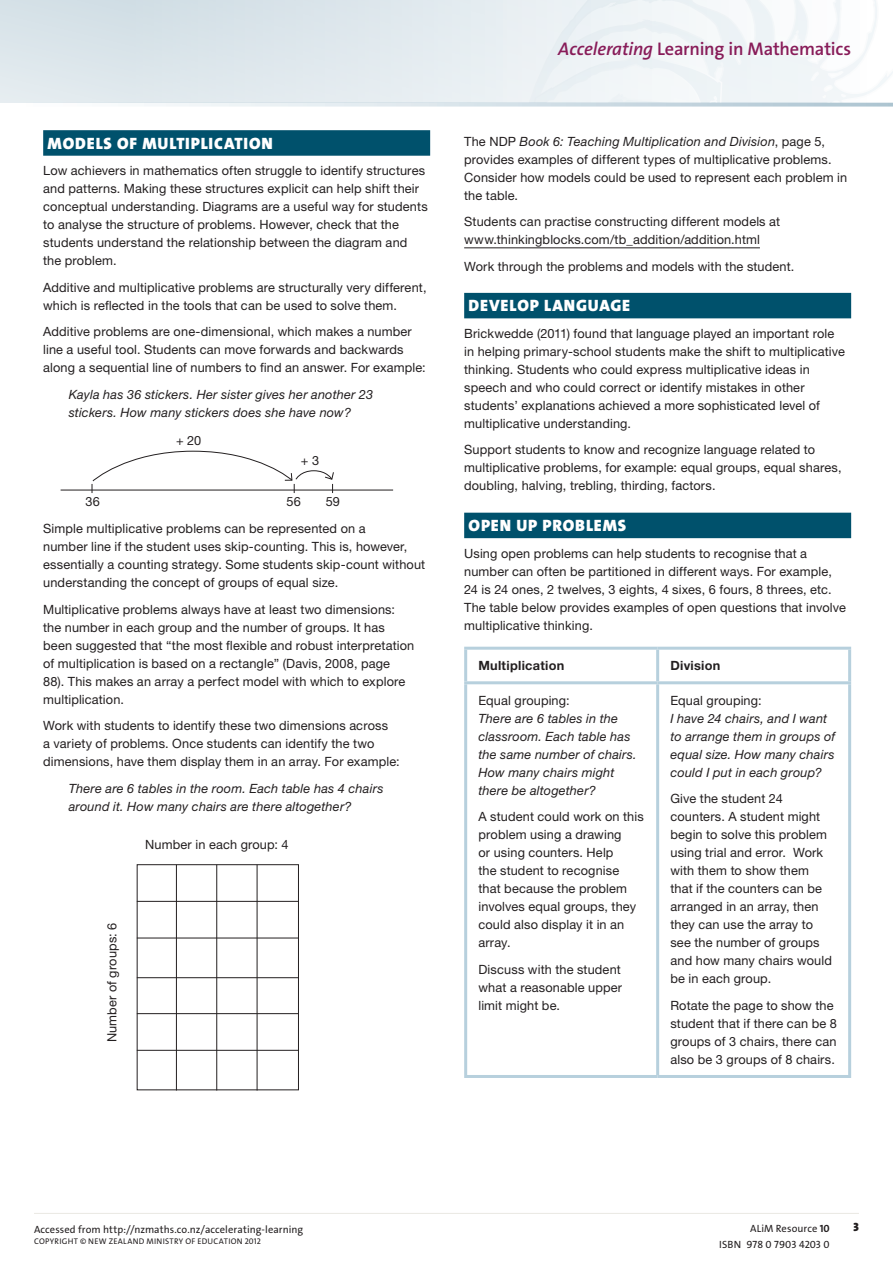
<style>
.page{position:relative;width:893px;height:1263px;background:#fff}
.page>*{position:absolute;margin:0;border:0;box-sizing:border-box;transform-origin:0 0}
.t1{font:600 18.3px "The Sans Os F";letter-spacing:-.015em;color:#881c59}
.t2{font:900 16.5px "The Sans Os F";letter-spacing:.05em;color:#fff}
.t3{font:12.75px/18px "Helvetica Neue LT Pro";letter-spacing:.01em;color:#231f20}
.t4{font:italic 12.75px/18px "Helvetica Neue LT Pro";letter-spacing:.015em;color:#231f20}
.t5{font:700 12.75px "Helvetica Neue LT Pro";letter-spacing:.02em;color:#231f20}
.t6{font:900 12px "The Sans Os F";color:#231f20}
.t7{font:10.5px/15px "The Sans Os F";letter-spacing:.01em;color:#231f20;text-align:right}
.t8{font:8.25px "The Sans Os F";letter-spacing:.035em;color:#231f20}
.s1{font-style:italic}
.s2{font-weight:700}
</style>
<div class="page">
<svg style="left:0;top:102px;width:893px;height:5px"></svg>
<div style="left:0;top:0;width:893px;height:102px;background:#dfe8ed"></div>
<svg style="left:517px;top:0;width:376px;height:102px"></svg>
<div style="left:43px;top:130px;width:387px;height:26px;background:#00516c"></div>
<hr style="left:464px;top:248px;width:296px;height:1px;background:#231f20">
<div style="left:464px;top:293px;width:387px;height:25px;background:#00516c"></div>
<div style="left:464px;top:513px;width:387px;height:25px;background:#00516c"></div>
<svg style="left:467px;top:650px;width:381px;height:425px"></svg>
<hr style="left:464px;top:1075px;width:194px;height:3px;background:#b7d0dd">
<hr style="left:658px;top:1075px;width:193px;height:3px;background:#b7d0dd">
<hr style="left:464px;top:647px;width:194px;height:3px;background:#b7d0dd">
<hr style="left:464px;top:650px;width:3px;height:31px;background:#b7d0dd">
<hr style="left:658px;top:647px;width:193px;height:3px;background:#b7d0dd">
<hr style="left:656px;top:650px;width:3px;height:31px;background:#b7d0dd">
<hr style="left:848px;top:650px;width:3px;height:31px;background:#b7d0dd">
<hr style="left:464px;top:681px;width:194px;height:3px;background:#b7d0dd">
<hr style="left:464px;top:684px;width:3px;height:391px;background:#b7d0dd">
<hr style="left:658px;top:681px;width:193px;height:3px;background:#b7d0dd">
<hr style="left:656px;top:684px;width:3px;height:391px;background:#b7d0dd">
<hr style="left:848px;top:684px;width:3px;height:391px;background:#b7d0dd">
<hr style="left:61px;top:490px;width:332px;height:1px;background:#231f20">
<svg style="left:92px;top:450px;width:242px;height:43px"></svg>
<div style="left:137px;top:864px;width:162px;height:226px;border:1px solid #231f20"></div>
<hr style="left:176px;top:865px;width:1px;height:225px;background:#231f20">
<hr style="left:216px;top:865px;width:1px;height:225px;background:#231f20">
<hr style="left:257px;top:865px;width:1px;height:225px;background:#231f20">
<hr style="left:137px;top:977px;width:162px;height:1px;background:#231f20">
<hr style="left:137px;top:938px;width:162px;height:1px;background:#231f20">
<hr style="left:137px;top:1050px;width:162px;height:1px;background:#231f20">
<hr style="left:137px;top:901px;width:162px;height:1px;background:#231f20">
<hr style="left:137px;top:1013px;width:162px;height:1px;background:#231f20">
<hr style="left:34px;top:1213px;width:825px;height:1px;background:#eae8e3">
<p class="t2" style="left:48px;top:132px;width:227px">MODELS OF MULTIPLICATION</p>
<p class="t3" style="left:43px;top:161px;width:386px">Low achievers in mathematics often struggle to identify structures and patterns. Making these structures explicit can help shift their conceptual understanding. Diagrams are a useful way for students to analyse the structure of problems. However, check that the students understand the relationship between the diagram and the problem.</p>
<p class="t3" style="left:43px;top:278px;width:385px">Additive and multiplicative problems are structurally very different, which is reflected in the tools that can be used to solve them.</p>
<p class="t3" style="left:43px;top:322px;width:384px">Additive problems are one-dimensional, which makes a number line a useful tool. Students can move forwards and backwards along a sequential line of numbers to find an answer. For example:</p>
<p class="t4" style="left:69px;top:385px;width:306px">Kayla has 36 stickers. Her sister gives her another 23 stickers. How many stickers does she have now?</p>
<p class="t3" style="left:85px;top:492px;width:16px">36</p>
<p class="t3" style="left:176px;top:431px;width:27px">+ 20</p>
<p class="t3" style="left:301px;top:451px;width:20px">+ 3</p>
<p class="t3" style="left:286px;top:492px;width:16px">56</p>
<p class="t3" style="left:326px;top:492px;width:16px">59</p>
<p class="t3" style="left:43px;top:519px;width:384px">Simple multiplicative problems can be represented on a<br>number line if the student uses skip-counting. This is, however, essentially a counting strategy. Some students skip-count without understanding the concept of groups of equal size.</p>
<p class="t3" style="left:43px;top:600px;width:373px">Multiplicative problems always have at least two dimensions: the number in each group and the number of groups. It has been suggested that “the most flexible and robust interpretation of multiplication is based on a rectangle” (Davis, 2008, page 88). This makes an array a perfect model with which to explore multiplication.</p>
<p class="t3" style="left:43px;top:716px;width:358px">Work with students to identify these two dimensions across<br>a variety of problems. Once students can identify the two dimensions, have them display them in an array. For example:</p>
<p class="t4" style="left:69px;top:779px;width:316px">There are 6 tables in the room. Each table has 4 chairs around it. How many chairs are there altogether?</p>
<p class="t3" style="left:145px;top:835px;width:145px">Number in each group: 4</p>
<p class="t3" style="left:103px;top:1042px;width:121px;rotate:-90deg">Number of groups: 6</p>
<h1 class="t1" style="left:558px;top:37px;width:294px"><span class="s1">Accelerating</span> Learning in Mathematics</h1>
<p class="t3" style="left:464px;top:132px;width:385px">The NDP <span class="s1">Book 6: Teaching Multiplication and Division</span>, page 5, provides examples of different types of multiplicative problems.<br>Consider how models could be used to represent each problem in the table.</p>
<p class="t3" style="left:464px;top:212px;width:318px">Students can practise constructing different models at www.thinkingblocks.com/tb_addition/addition.html</p>
<p class="t3" style="left:464px;top:257px;width:332px">Work through the problems and models with the student.</p>
<p class="t2" style="left:469px;top:295px;width:162px">DEVELOP LANGUAGE</p>
<p class="t3" style="left:464px;top:324px;width:382px">Brickwedde (2011) found that language played an important role in helping primary-school students make the shift to multiplicative thinking. Students who could express multiplicative ideas in speech and who could correct or identify mistakes in other students’ explanations achieved a more sophisticated level of multiplicative understanding.</p>
<p class="t3" style="left:464px;top:441px;width:379px">Support students to know and recognize language related to multiplicative problems, for example: equal groups, equal shares, doubling, halving, trebling, thirding, factors.</p>
<p class="t2" style="left:469px;top:515px;width:159px">OPEN UP PROBLEMS</p>
<p class="t3" style="left:464px;top:544px;width:383px">Using open problems can help students to recognise that a number can often be partitioned in different ways. For example, 24 is 24 ones, 2 twelves, 3 eights, 4 sixes, 6 fours, 8 threes, etc.<br>The table below provides examples of open questions that involve multiplicative thinking.</p>
<p class="t5" style="left:478px;top:657px;width:87px">Multiplication</p>
<p class="t5" style="left:670px;top:657px;width:51px">Division</p>
<p class="t3" style="left:478px;top:691px;width:93px">Equal grouping:</p>
<p class="t4" style="left:478px;top:709px;width:160px">There are 6 tables in the classroom. Each table has the same number of chairs.<br>How many chairs might there be altogether?</p>
<p class="t3" style="left:478px;top:807px;width:167px">A student could work on this problem using a drawing<br>or using counters. Help<br>the student to recognise that because the problem involves equal groups, they could also display it in an array.</p>
<p class="t3" style="left:478px;top:960px;width:145px;text-align:justify">Discuss with the student what a reasonable upper limit might be.</p>
<p class="t3" style="left:670px;top:691px;width:93px">Equal grouping:</p>
<p class="t4" style="left:670px;top:709px;width:166px">I have 24 chairs, and I want to arrange them in groups of equal size. How many chairs could I put in each group?</p>
<p class="t3" style="left:670px;top:789px;width:163px">Give the student 24 counters. A student might begin to solve this problem using trial and error. Work with them to show them that if the counters can be arranged in an array, then they can use the array to see the number of groups and how many chairs would be in each group.</p>
<p class="t3" style="left:670px;top:996px;width:168px">Rotate the page to show the student that if there can be 8 groups of 3 chairs, there can also be 3 groups of 8 chairs.</p>
<p class="t7" style="left:34px;top:1221px;width:271px">Accessed from http://nzmaths.co.nz/accelerating-learning</p>
<p class="t6" style="left:853px;top:1219px;width:7px">3</p>
<p class="t8" style="left:34px;top:1235px;width:90px">Copyright © New Zealan</p>
<p class="t8" style="left:139px;top:1235px;width:20px">d Minis</p>
<p class="t8" style="left:170px;top:1235px;width:93px">try of Education 2012</p>
<p class="t7" style="left:719px;top:1221px;width:112px">ALiM Resource <span class="s2">10<br></span>ISBN 978 0 7903 4203 0</p>
</div>
